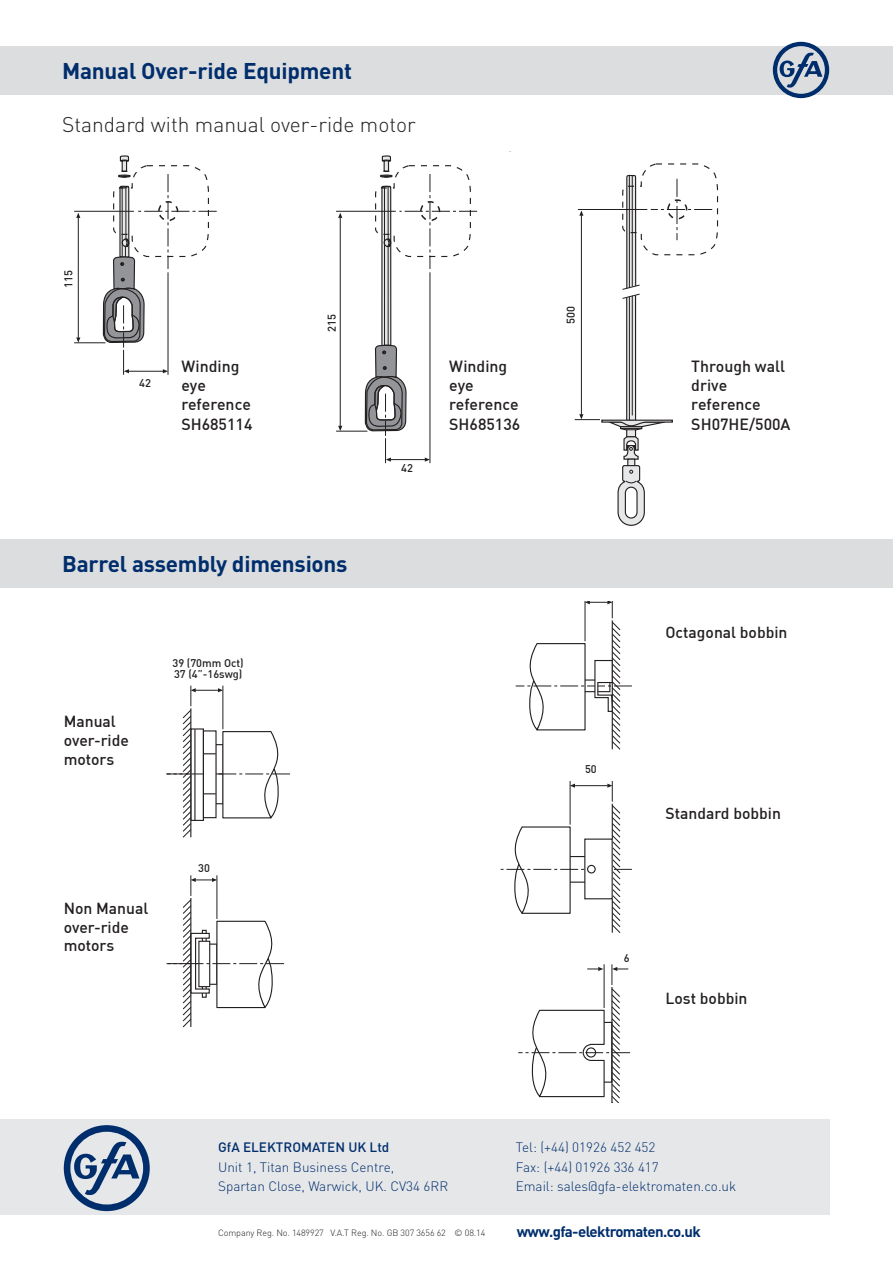
<style>
.page{position:relative;width:893px;height:1263px;background:#fff}
.page>*{position:absolute;margin:0;border:0;box-sizing:border-box;transform-origin:0 0}
.t1{font:700 22.5px "DIN Pro";letter-spacing:-.01em;color:#002e6d}
.t2{font:300 21px "DIN Pro";color:#231f20}
.t3{font:500 15.9px/19px "DIN";color:#231f20}
.t4{font:500 15.75px/18.9px "DIN";color:#231f20}
.t5{font:700 15px "DIN Pro";letter-spacing:-.04em;color:#002e6d}
.t6{font:300 13.5px/19.2px "DIN Pro";color:#002e6d}
.t7{font:500 13.5px "DIN Pro";color:#002e6d}
.t8{font:500 11.1px "DIN";color:#231f20}
.t9{font:500 10.95px/10.9px "DIN";color:#231f20}
.t10{font:300 9px "DIN Pro";letter-spacing:-.01em;color:#231f20}
</style>
<div class="page">
<div style="left:0;top:47px;width:893px;height:48px;background:#dcddde"></div>
<svg style="left:773px;top:42px;width:56px;height:56px"></svg>
<div style="left:0;top:1119px;width:829px;height:96px;background:#e6e7e8"></div>
<svg style="left:64px;top:1125px;width:86px;height:86px"></svg>
<svg style="left:575px;top:163px;width:144px;height:363px"></svg>
<hr style="left:336px;top:211px;width:60px;height:1px;background:#231f20">
<hr style="left:336px;top:431px;width:31px;height:1px;background:#231f20">
<hr style="left:340px;top:218px;width:1px;height:208px;background:#231f20">
<svg style="left:338px;top:213px;width:4px;height:5px"></svg>
<svg style="left:338px;top:426px;width:4px;height:5px"></svg>
<svg style="left:364px;top:155px;width:113px;height:309px"></svg>
<hr style="left:74px;top:211px;width:60px;height:1px;background:#231f20">
<hr style="left:74px;top:342px;width:31px;height:1px;background:#231f20">
<hr style="left:78px;top:218px;width:1px;height:120px;background:#231f20">
<svg style="left:76px;top:213px;width:4px;height:5px"></svg>
<svg style="left:76px;top:337px;width:4px;height:6px"></svg>
<svg style="left:102px;top:155px;width:115px;height:220px"></svg>
<svg style="left:167px;top:686px;width:123px;height:152px"></svg>
<svg style="left:515px;top:602px;width:117px;height:148px"></svg>
<svg style="left:500px;top:781px;width:132px;height:152px"></svg>
<div style="left:585px;top:839px;width:27px;height:60px;background:#fff"></div>
<div style="left:584px;top:838px;width:29px;height:61px;border:1px solid #231f20"></div>
<div style="left:587px;top:865px;width:9px;height:8px;border:1px solid #231f20;border-radius:50%"></div>
<svg style="left:167px;top:875px;width:118px;height:153px"></svg>
<svg style="left:518px;top:964px;width:112px;height:139px"></svg>
<div style="left:0;top:540px;width:893px;height:48px;background:#dcddde"></div>
<h1 class="t1" style="left:62px;top:56px;width:291px">Manual Over-ride Equipment</h1>
<h2 class="t2" style="left:62px;top:110px;width:355px">Standard with manual over-ride motor</h2>
<p class="t8" style="left:61px;top:288px;width:19px;rotate:-90deg">115</p>
<p class="t8" style="left:139px;top:376px;width:13px">42</p>
<p class="t8" style="left:325px;top:332px;width:19px;rotate:-90deg">215</p>
<p class="t8" style="left:564px;top:324px;width:19px;rotate:-90deg">500</p>
<p class="t3" style="left:181px;top:357px;width:73px">Winding eye reference<br>SH685114</p>
<p class="t3" style="left:691px;top:357px;width:101px">Through wall drive reference<br>SH07HE/500A</p>
<p class="t3" style="left:449px;top:357px;width:73px">Winding eye reference<br>SH685136</p>
<p class="t8" style="left:401px;top:461px;width:13px">42</p>
<h1 class="t1" style="left:62px;top:549px;width:287px">Barrel assembly dimensions</h1>
<p class="t4" style="left:64px;top:712px;width:67px">Manual over-ride motors</p>
<p class="t9" style="left:173px;top:657px;width:73px">39 (70mm Oct)<br>37 (4”-16swg)</p>
<p class="t4" style="left:64px;top:898px;width:86px">Non Manual over-ride motors</p>
<p class="t9" style="left:198px;top:862px;width:13px">30</p>
<p class="t9" style="left:585px;top:763px;width:13px">50</p>
<p class="t4" style="left:665px;top:622px;width:124px">Octagonal bobbin</p>
<p class="t4" style="left:665px;top:804px;width:117px">Standard bobbin</p>
<p class="t9" style="left:624px;top:952px;width:7px">6</p>
<p class="t4" style="left:665px;top:988px;width:83px">Lost bobbin</p>
<p class="t7" style="left:218px;top:1138px;width:173px">GfA ELEKTROMATEN UK Ltd</p>
<p class="t6" style="left:218px;top:1156px;width:232px">Unit 1, Titan Business Centre,<br>Spartan Close, Warwick, UK. CV34 6RR</p>
<p class="t10" style="left:218px;top:1226px;width:269px">Company Reg. No. 1489927 V.A.T Reg. No. GB 307 3656 62 © 08.14</p>
<p class="t6" style="left:516px;top:1137px;width:222px">Tel: (+44) 01926 452 452<br>Fax: (+44) 01926 336 417<br>Email: sales@gfa-elektromaten.co.uk</p>
<p class="t5" style="left:517px;top:1221px;width:185px">www.gfa-elektromaten.co.uk</p>
</div>
